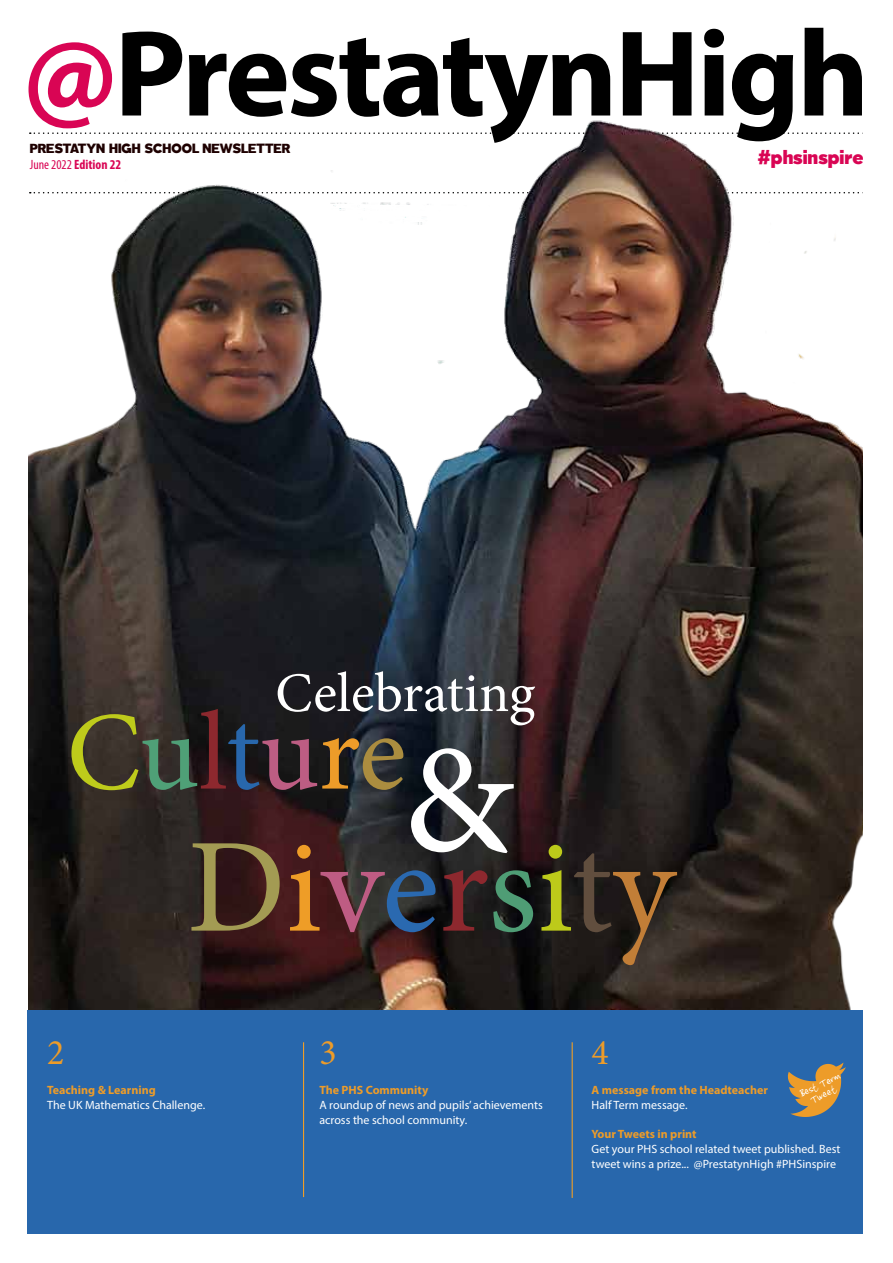
<style>
.page{position:relative;width:893px;height:1263px;background:#fff}
.page>*{position:absolute;margin:0;border:0;box-sizing:border-box;transform-origin:0 0}
.t1{font:154.8px "Minion Pro";color:#fff}
.t2{font:134.25px "Minion Pro";letter-spacing:-.005em;color:#a39b53}
.t3{font:111.9px "Minion Pro";letter-spacing:-.01em;color:#becb1b}
.t4{font:55.95px "Minion Pro";color:#fff}
.t5{font:36px "Minion Pro";color:#ed9c29}
.t6{font:900 18px "Tabarra";color:#d90554}
.t7{font:14.4px/10.4px "Jenkinsv 20";color:#fff;text-align:center}
.t8{font:700 condensed 13.5px "Myriad Pro";color:#d90554}
.t9{font:12px/15px "Myriad Pro";color:#fff}
.t10{font:700 12px "Myriad Pro";color:#ed9c29}
.t11{font:900 12px "Tabarra";color:#1e0000}
.s1{font-weight:400}
.s2{color:#4fa077}
.s3{color:#8d282e}
.s4{color:#2867ac}
.s5{color:#bd5d83}
.s6{color:#ed9c29}
.s7{color:#ab8d3f}
.s8{color:#ee9d27}
.s9{color:#be5c83}
.s10{color:#2a69b0}
.s11{color:#4f9d75}
.s12{color:#bdca1a}
.s13{color:#614e3e}
.s14{color:#c27e37}
</style>
<div class="page">
<img style="left:28px;top:83px;width:835px;height:928px">
<div style="left:28px;top:1011px;width:835px;height:223px;background:#2867ac"></div>
<svg style="left:29px;top:28px;width:834px;height:115px"></svg>
<svg style="left:788px;top:1062px;width:58px;height:55px"></svg>
<hr style="left:303px;top:1042px;width:1px;height:155px;background:#ee9d27">
<hr style="left:572px;top:1042px;width:1px;height:156px;background:#ee9d27">
<p class="t11" style="left:30px;top:141px;width:262px">PRESTATYN HIGH SCHOOL NEWSLETTER</p>
<p class="t8" style="left:30px;top:156px;width:93px"><span class="s1">June 2022</span> Edition 22</p>
<h3 class="t6" style="left:757px;top:146px;width:108px">#phsinspire</h3>
<h3 class="t4" style="left:275px;top:656px;width:261px">Celebrating</h3>
<h3 class="t3" style="left:67px;top:678px;width:341px">C<span class="s2">u</span><span class="s3">l</span><span class="s4">t</span><span class="s5">u</span><span class="s6">r</span><span class="s7">e</span></h3>
<h1 class="t1" style="left:403px;top:697px;width:112px">&amp;</h1>
<h2 class="t2" style="left:187px;top:798px;width:489px">D<span class="s8">i</span><span class="s9">v</span><span class="s10">e</span><span class="s3">r</span><span class="s11">s</span><span class="s12">i</span><span class="s13">t</span><span class="s14">y</span></h2>
<h3 class="t5" style="left:47px;top:1029px;width:19px">2</h3>
<p class="t10" style="left:47px;top:1082px;width:110px">Teaching &amp; Learning</p>
<p class="t9" style="left:47px;top:1097px;width:160px">The UK Mathematics Challenge.</p>
<h3 class="t5" style="left:319px;top:1029px;width:19px">3</h3>
<p class="t10" style="left:319px;top:1082px;width:110px">The PHS Community</p>
<p class="t9" style="left:319px;top:1097px;width:225px">A roundup of news and pupils’ achievements across the school community.</p>
<h3 class="t5" style="left:592px;top:1029px;width:19px">4</h3>
<p class="t10" style="left:592px;top:1082px;width:178px">A message from the Headteacher</p>
<p class="t9" style="left:592px;top:1097px;width:98px">Half Term message.</p>
<p class="t10" style="left:592px;top:1126px;width:107px">Your Tweets in print</p>
<p class="t9" style="left:592px;top:1141px;width:250px">Get your PHS school related tweet published. Best tweet wins a prize... @PrestatynHigh #PHSinspire</p>
<p class="t7" style="left:798px;top:1089px;width:45px;rotate:-25deg">Best Term<br>Tweet</p>
</div>
